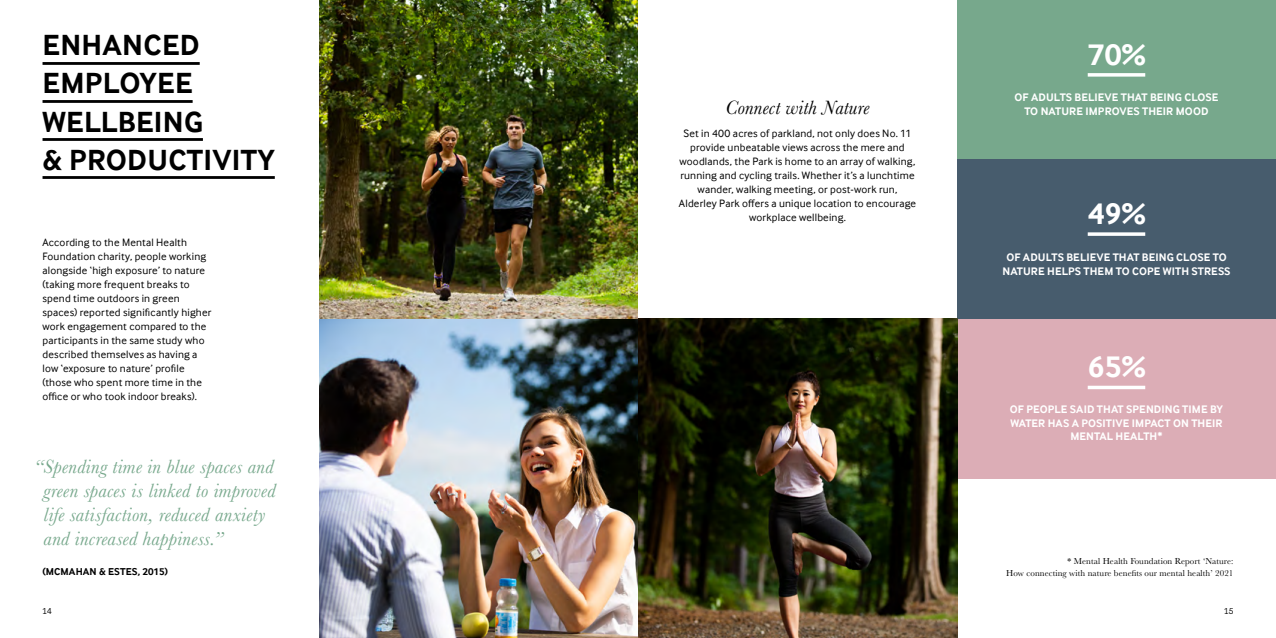
<style>
.page{position:relative;width:1276px;height:638px;background:#fff}
.page>*{position:absolute;margin:0;border:0;box-sizing:border-box;transform-origin:0 0}
.t1{font:700 31.2px "Inter Face Bruntwood Typo";color:#fff}
.t2{font:700 30px/38px "Inter Face Bruntwood Typo";letter-spacing:.01em;color:#000}
.t3{font:italic 20px/24px "Baskerville";letter-spacing:.015em;color:#77a88c}
.t4{font:italic 20px "Baskerville";letter-spacing:.01em;color:#000}
.t5{font:700 11.2px/13.7px "Inter Face Bruntwood Typo";letter-spacing:.01em;color:#fff;text-align:center}
.t6{font:11px/14px "Inter Face Bruntwood Typo";letter-spacing:.015em;color:#000}
.t7{font:700 10.3px "Inter Face Bruntwood Typo";letter-spacing:.01em;color:#000}
.t8{font:9px "Baskerville";letter-spacing:.01em;color:#000}
.t9{font:8px "Synthese";color:#000}
</style>
<div class="page">
<div style="left:957px;top:0;width:319px;height:159px;background:#77a88c"></div>
<div style="left:957px;top:159px;width:319px;height:160px;background:#475c6d"></div>
<div style="left:957px;top:319px;width:319px;height:159px;background:#dcadb6"></div>
<hr style="left:43px;top:62px;width:157px;height:3px;background:#000">
<hr style="left:43px;top:100px;width:150px;height:3px;background:#000">
<hr style="left:43px;top:138px;width:160px;height:3px;background:#000">
<hr style="left:43px;top:176px;width:232px;height:3px;background:#000">
<svg style="left:1087px;top:232px;width:58px;height:4px"></svg>
<svg style="left:1087px;top:73px;width:58px;height:4px"></svg>
<hr style="left:1087px;top:386px;width:58px;height:3px;background:#fff">
<img style="left:319px;top:0;width:319px;height:638px">
<img style="left:638px;top:319px;width:319px;height:319px">
<h2 class="t2" style="left:43px;top:26px;width:234px">ENHANCED<br>EMPLOYEE<br>WELLBEING<br>&amp; PRODUCTIVITY</h2>
<p class="t6" style="left:43px;top:235px;width:170px">According to the Mental Health Foundation charity, people working alongside ‘high exposure’ to nature (taking more frequent breaks to spend time outdoors in green spaces) reported significantly higher work engagement compared to the participants in the same study who described themselves as having a low ‘exposure to nature’ profile (those who spent more time in the office or who took indoor breaks).</p>
<h3 class="t3" style="left:44px;top:454px;width:233px;text-indent:-9px">“Spending time in blue spaces and green spaces is linked to improved life satisfaction, reduced anxiety and increased happiness.”</h3>
<h3 class="t4" style="left:725px;top:95px;width:146px">Connect with Nature</h3>
<p class="t6" style="left:679px;top:126px;width:239px;text-align:center">Set in 400 acres of parkland, not only does No. 11 provide unbeatable views across the mere and woodlands, the Park is home to an array of walking, running and cycling trails. Whether it’s a lunchtime wander, walking meeting, or post-work run, Alderley Park offers a unique location to encourage workplace wellbeing.</p>
<h1 class="t1" style="left:1087px;top:36px;width:59px">70%</h1>
<p class="t5" style="left:1014px;top:91px;width:205px">OF ADULTS BELIEVE THAT BEING CLOSE<br>TO NATURE IMPROVES THEIR MOOD</p>
<h1 class="t1" style="left:1087px;top:196px;width:59px">49%</h1>
<p class="t5" style="left:1002px;top:250px;width:230px">OF ADULTS BELIEVE THAT BEING CLOSE TO<br>NATURE HELPS THEM TO COPE WITH STRESS</p>
<h1 class="t1" style="left:1087px;top:349px;width:59px">65%</h1>
<p class="t5" style="left:1010px;top:402px;width:215px">OF PEOPLE SAID THAT SPENDING TIME BY<br>WATER HAS A POSITIVE IMPACT ON THEIR<br>MENTAL HEALTH*</p>
<p class="t8" style="left:1067px;top:555px;width:167px">* Mental Health Foundation Report ‘Nature:</p>
<p class="t7" style="left:43px;top:566px;width:127px">(MCMAHAN &amp; ESTES, 2015)</p>
<p class="t8" style="left:1006px;top:567px;width:229px">How connecting with nature benefits our mental health’ 2021</p>
<p class="t9" style="left:43px;top:604px;width:11px">14</p>
<p class="t9" style="left:1224px;top:604px;width:11px">15</p>
</div>
